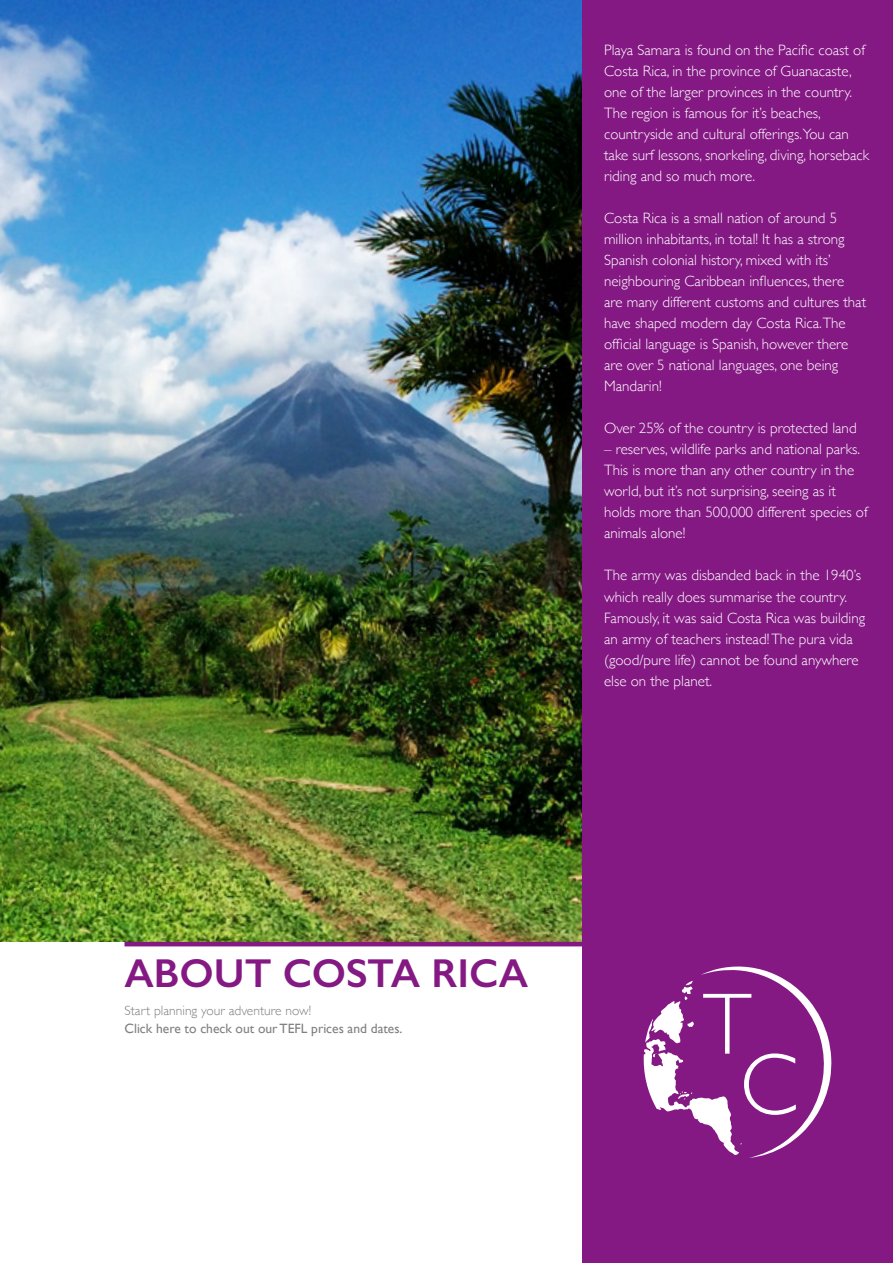
<style>
.page{position:relative;width:893px;height:1263px;background:#fff}
.page>*{position:absolute;margin:0;border:0;box-sizing:border-box;transform-origin:0 0}
.t1{font:300 87.75px "Gill Sans";color:#fff}
.t2{font:300 87.6px "Gill Sans";color:#fff}
.t3{font:600 40.5px "Gill Sans";color:#841983}
.t4{font:300 15px/21px "Gill Sans";color:#fff}
.t5{font:13.5px "Gill Sans";color:#808080}
.t6{font:300 13.5px "Gill Sans";color:#808080}
</style>
<div class="page">
<img style="left:0;top:0;width:582px;height:942px">
<div style="left:582px;top:0;width:311px;height:1263px;background:#841983"></div>
<hr style="left:124px;top:942px;width:754px;height:4px;background:#841983">
<svg style="left:643px;top:966px;width:188px;height:192px"></svg>
<p class="t4" style="left:604px;top:39px;width:267px">Playa Samara is found on the Pacific coast of Costa Rica, in the province of Guanacaste, one of the larger provinces in the country.<br>The region is famous for it’s beaches, countryside and cultural offerings.You can take surf lessons, snorkeling, diving, horseback riding and so much more.</p>
<p class="t4" style="left:604px;top:207px;width:264px">Costa Rica is a small nation of around 5 million inhabitants, in total! It has a strong Spanish colonial history, mixed with its’ neighbouring Caribbean influences, there are many different customs and cultures that have shaped modern day Costa Rica.The official language is Spanish, however there are over 5 national languages, one being Mandarin!</p>
<p class="t4" style="left:604px;top:417px;width:254px">Over 25% of the country is protected land</p>
<p class="t4" style="left:604px;top:438px;width:265px">– reserves, wildlife parks and national parks.<br>This is more than any other country in the world, but it’s not surprising, seeing as it holds more than 500,000 different species of animals alone!</p>
<p class="t4" style="left:604px;top:564px;width:263px">The army was disbanded back in the 1940’s which really does summarise the country.<br>Famously, it was said Costa Rica was building an army of teachers instead! The pura vida (good/pure life) cannot be found anywhere else on the planet.</p>
<h3 class="t3" style="left:124px;top:949px;width:405px">ABOUT COSTA RICA</h3>
<p class="t6" style="left:124px;top:1000px;width:188px">Start planning your adventure now!</p>
<p class="t5" style="left:124px;top:1021px;width:280px">Click here to check out our TEFL prices and dates.</p>
<h2 class="t2" style="left:703px;top:956px;width:50px">T</h2>
<h1 class="t1" style="left:740px;top:1016px;width:59px">C</h1>
</div>
